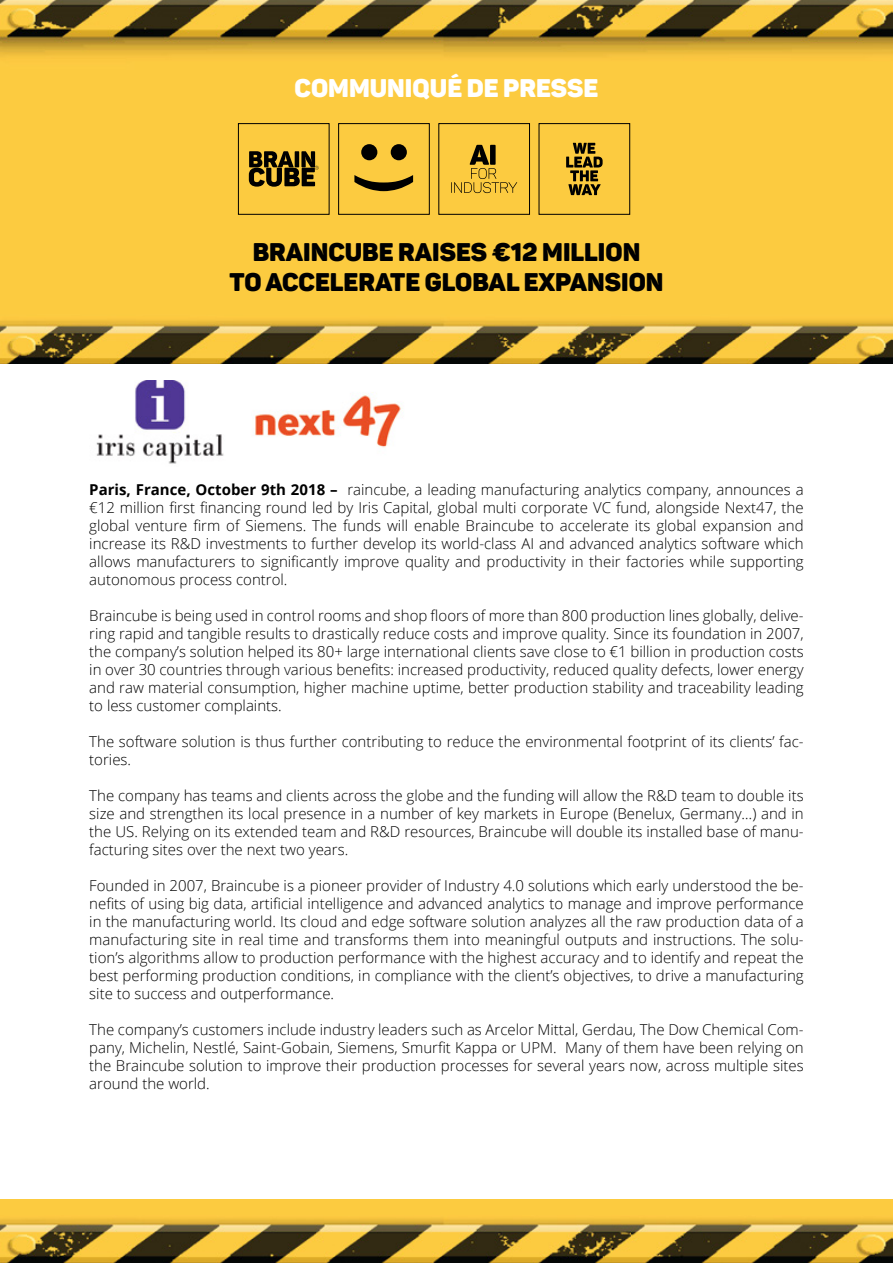
<style>
.page{position:relative;width:893px;height:1263px;background:#fff}
.page>*{position:absolute;margin:0;border:0;box-sizing:border-box;transform-origin:0 0}
.t1{font:700 condensed 65.55px "Helvetica Neue";color:#000}
.t2{font:25.2px/30.3px "Panton Black Caps";color:#000;text-align:center}
.t3{font:25.2px "Panton Black Caps";color:#fff}
.t4{font:300 15px/18px "Open Sans";color:#000;text-align:justify}
.s1{font-weight:700}
</style>
<div class="page">
<img style="left:0;top:0;width:893px;height:364px">
<svg style="left:249px;top:151px;width:70px;height:36px;background:#604d18"></svg>
<svg style="left:566px;top:143px;width:37px;height:52px;background:#907424"></svg>
<div style="left:338px;top:123px;width:92px;height:92px;border:1px solid #000"></div>
<div style="left:361px;top:144px;width:16px;height:16px;background:#000;border-radius:50%"></div>
<div style="left:391px;top:144px;width:16px;height:16px;background:#000;border-radius:50%"></div>
<svg style="left:451px;top:145px;width:66px;height:48px;background:#d2a935"></svg>
<div style="left:438px;top:123px;width:92px;height:92px;border:1px solid #000"></div>
<div style="left:238px;top:123px;width:91px;height:92px;border:1px solid #000"></div>
<div style="left:539px;top:123px;width:91px;height:92px;border:1px solid #000"></div>
<img style="left:0;top:1199px;width:893px;height:64px">
<img style="left:96px;top:381px;width:128px;height:83px">
<img style="left:255px;top:392px;width:148px;height:56px">
<h2 class="t3" style="left:295px;top:72px;width:305px">COMMUNIQUÉ DE PRESSE</h2>
<h1 class="t1" style="left:444px;top:175px;width:21px;rotate:90deg">)</h1>
<h2 class="t2" style="left:229px;top:237px;width:436px">BRAINCUBE RAISES €12 MILLION<br>TO ACCELERATE GLOBAL EXPANSION</h2>
<p class="t4" style="left:89px;top:480px;width:716px"><span class="s1">Paris, France, October 9th 2018 –</span> raincube, a leading manufacturing analytics company, announces a €12 million first financing round led by Iris Capital, global multi corporate VC fund, alongside Next47, the global venture firm of Siemens. The funds will enable Braincube to accelerate its global expansion and increase its R&amp;D investments to further develop its world-class AI and advanced analytics software which allows manufacturers to significantly improve quality and productivity in their factories while supporting autonomous process control.</p>
<p class="t4" style="left:89px;top:606px;width:716px">Braincube is being used in control rooms and shop floors of more than 800 production lines globally, delive&shy;ring rapid and tangible results to drastically reduce costs and improve quality. Since its foundation in 2007, the company’s solution helped its 80+ large international clients save close to €1 billion in production costs in over 30 countries through various benefits: increased productivity, reduced quality defects, lower energy and raw material consumption, higher machine uptime, better production stability and traceability leading to less customer complaints.</p>
<p class="t4" style="left:89px;top:732px;width:716px">The software solution is thus further contributing to reduce the environmental footprint of its clients’ fac&shy;tories.</p>
<p class="t4" style="left:89px;top:786px;width:716px">The company has teams and clients across the globe and the funding will allow the R&amp;D team to double its size and strengthen its local presence in a number of key markets in Europe (Benelux, Germany…) and in the US. Relying on its extended team and R&amp;D resources, Braincube will double its installed base of manu&shy;facturing sites over the next two years.</p>
<p class="t4" style="left:89px;top:876px;width:716px">Founded in 2007, Braincube is a pioneer provider of Industry 4.0 solutions which early understood the be&shy;nefits of using big data, artificial intelligence and advanced analytics to manage and improve performance in the manufacturing world. Its cloud and edge software solution analyzes all the raw production data of a manufacturing site in real time and transforms them into meaningful outputs and instructions. The solu&shy;tion’s algorithms allow to production performance with the highest accuracy and to identify and repeat the best performing production conditions, in compliance with the client’s objectives, to drive a manufacturing site to success and outperformance.</p>
<p class="t4" style="left:89px;top:1020px;width:716px">The company’s customers include industry leaders such as Arcelor Mittal, Gerdau, The Dow Chemical Com&shy;pany, Michelin, Nestlé, Saint-Gobain, Siemens, Smurfit Kappa or UPM. Many of them have been relying on the Braincube solution to improve their production processes for several years now, across multiple sites around the world.</p>
</div>
